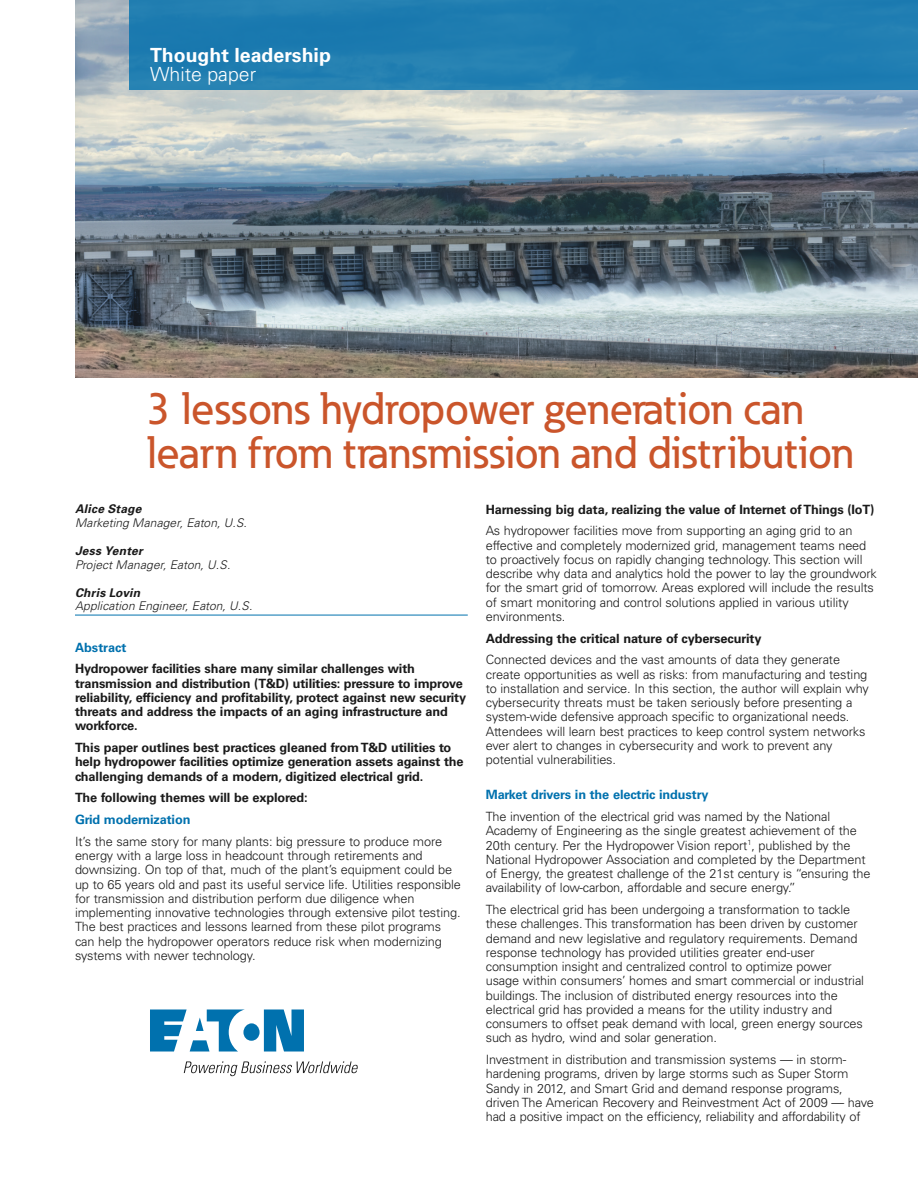
<style>
.page{position:relative;width:918px;height:1188px;background:#fff}
.page>*{position:absolute;margin:0;border:0;box-sizing:border-box;transform-origin:0 0}
._01_Headline___ADJ_C{font:500 45px/43.5px "Eaton";letter-spacing:-.005em;color:#ca552b}
._00_Product{font:700 19.5px "Univers LT Std";color:#fff}
._00_Product-2{font:300 19.5px "Univers LT Std";color:#fff}
._02_Body__8_5_pt{font:300 12.75px/14.2px "Univers LT Std";letter-spacing:-.01em;color:#1a1a1a}
._02_Body__8_5_pt-2{font:700 12.75px/14.2px "Univers LT Std";letter-spacing:-.01em;color:#1a1a1a}
._02_Body__8_5_pt-3{font:700 12.75px "Univers LT Std";letter-spacing:-.01em;color:#0071ae}
._02_Body__8_5_pt-4{font:700 12.75px "Univers";letter-spacing:-.01em;color:#1a1a1a}
._02_Body_Head__8_5_p{font:700 12.75px "Univers LT Std";color:#0071ae}
._01_Author{font:italic 300 12px/13.8px "Univers";letter-spacing:.01em;color:#1a1a1a}
.s1{font-weight:700}
</style>
<div class="page">
<img style="left:75px;top:0;width:843px;height:378px">
<hr style="left:75px;top:615px;width:393px;height:1px;background:#0071ae">
<div style="left:129px;top:0;width:789px;height:90px;background:#1e7cb1"></div>
<svg style="left:150px;top:1010px;width:154px;height:42px"></svg>
<svg style="left:184px;top:1061px;width:174px;height:15px"></svg>
<p class="_00_Product" style="left:150px;top:43px;width:182px">Thought leadership</p>
<p class="_00_Product-2" style="left:150px;top:62px;width:108px">White paper</p>
<p class="_01_Headline___ADJ_C" style="left:147px;top:387px;width:708px">3 lessons hydropower generation can learn from transmission and distribution</p>
<p class="_01_Author" style="left:75px;top:502px;width:173px"><span class="s1">Alice Stage<br></span>Marketing Manager, Eaton, U.S.</p>
<p class="_01_Author" style="left:75px;top:544px;width:157px"><span class="s1">Jess Yenter<br></span>Project Manager, Eaton, U.S.</p>
<p class="_01_Author" style="left:75px;top:585px;width:179px"><span class="s1">Chris Lovin<br></span>Application Engineer, Eaton, U.S.</p>
<p class="_02_Body_Head__8_5_p" style="left:75px;top:640px;width:53px">Abstract</p>
<p class="_02_Body__8_5_pt-2" style="left:75px;top:662px;width:393px">Hydropower facilities share many similar challenges with transmission and distribution (T&amp;D) utilities: pressure to improve reliability, efficiency and profitability, protect against new security threats and address the impacts of an aging infrastructure and workforce.</p>
<p class="_02_Body__8_5_pt-2" style="left:75px;top:741px;width:390px">This paper outlines best practices gleaned from T&amp;D utilities to help hydropower facilities optimize generation assets against the challenging demands of a modern, digitized electrical grid.</p>
<p class="_02_Body__8_5_pt-2" style="left:75px;top:791px;width:234px">The following themes will be explored:</p>
<p class="_02_Body__8_5_pt-3" style="left:75px;top:812px;width:117px">Grid modernization</p>
<p class="_02_Body__8_5_pt" style="left:75px;top:834px;width:387px">It’s the same story for many plants: big pressure to produce more energy with a large loss in headcount through retirements and downsizing. On top of that, much of the plant’s equipment could be up to 65 years old and past its useful service life. Utilities responsible for transmission and distribution perform due diligence when implementing innovative technologies through extensive pilot testing.<br>The best practices and lessons learned from these pilot programs can help the hydropower operators reduce risk when modernizing systems with newer technology.</p>
<p class="_02_Body__8_5_pt-2" style="left:486px;top:502px;width:390px">Harnessing big data, realizing the value of Internet of Things (IoT)</p>
<p class="_02_Body__8_5_pt" style="left:486px;top:524px;width:393px">As hydropower facilities move from supporting an aging grid to an effective and completely modernized grid, management teams need to proactively focus on rapidly changing technology. This section will describe why data and analytics hold the power to lay the groundwork for the smart grid of tomorrow. Areas explored will include the results of smart monitoring and control solutions applied in various utility environments.</p>
<p class="_02_Body__8_5_pt-4" style="left:486px;top:630px;width:277px">Addressing the critical nature of cybersecurity</p>
<p class="_02_Body__8_5_pt" style="left:486px;top:653px;width:385px">Connected devices and the vast amounts of data they generate create opportunities as well as risks: from manufacturing and testing to installation and service. In this section, the author will explain why cybersecurity threats must be taken seriously before presenting a system-wide defensive approach specific to organizational needs.<br>Attendees will learn best practices to keep control system networks ever alert to changes in cybersecurity and work to prevent any potential vulnerabilities.</p>
<p class="_02_Body__8_5_pt-3" style="left:486px;top:787px;width:224px">Market drivers in the electric industry</p>
<p class="_02_Body__8_5_pt" style="left:486px;top:810px;width:386px">The invention of the electrical grid was named by the National Academy of Engineering as the single greatest achievement of the 20th century. Per the Hydropower Vision report<sup>1</sup>, published by the National Hydropower Association and completed by the Department of Energy, the greatest challenge of the 21st century is “ensuring the availability of low-carbon, affordable and secure energy.”</p>
<p class="_02_Body__8_5_pt" style="left:486px;top:903px;width:380px">The electrical grid has been undergoing a transformation to tackle these challenges. This transformation has been driven by customer demand and new legislative and regulatory requirements. Demand response technology has provided utilities greater end-user consumption insight and centralized control to optimize power usage within consumers’ homes and smart commercial or industrial buildings. The inclusion of distributed energy resources into the electrical grid has provided a means for the utility industry and consumers to offset peak demand with local, green energy sources such as hydro, wind and solar generation.</p>
<p class="_02_Body__8_5_pt" style="left:486px;top:1053px;width:390px">Investment in distribution and transmission systems — in storm&shy;hardening programs, driven by large storms such as Super Storm Sandy in 2012, and Smart Grid and demand response programs, driven The American Recovery and Reinvestment Act of 2009 — have had a positive impact on the efficiency, reliability and affordability of</p>
</div>
